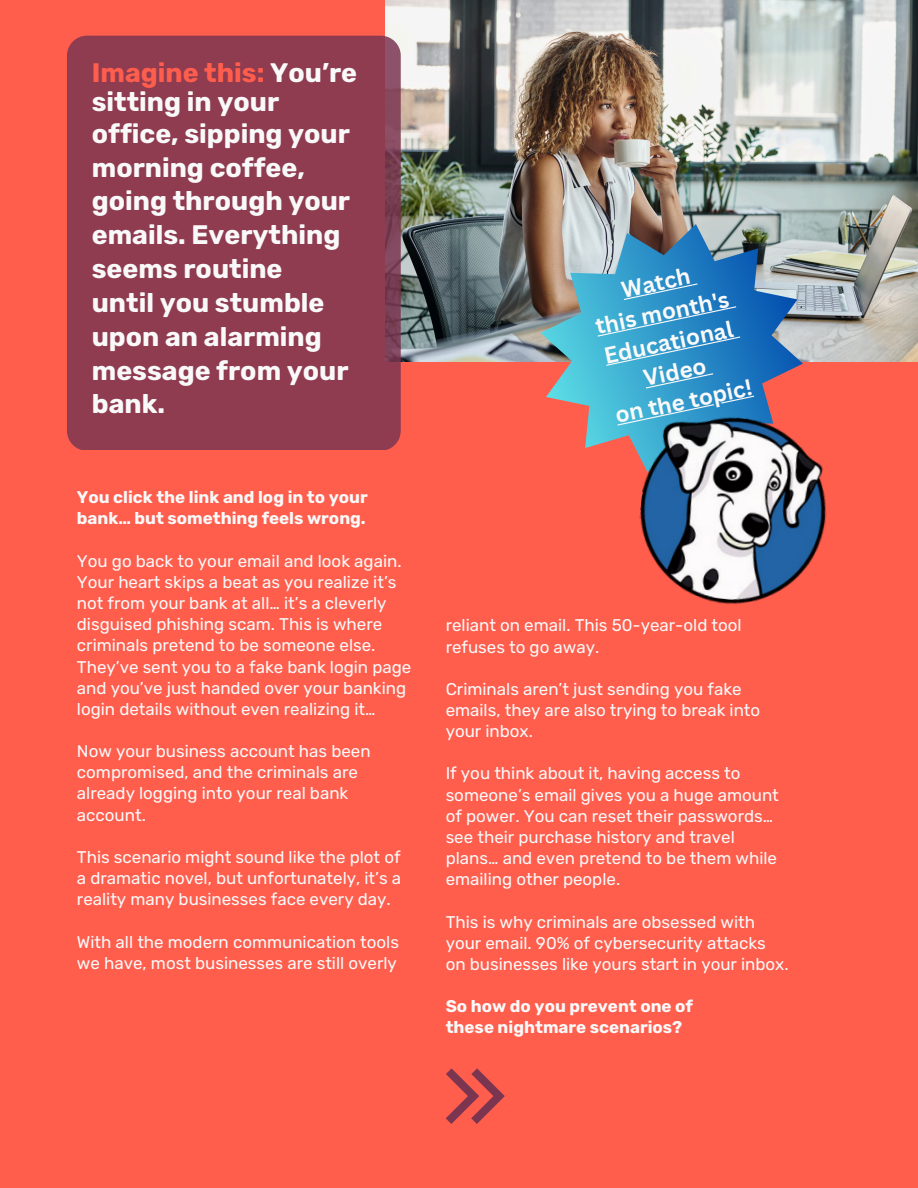
<style>
.page{position:relative;width:918px;height:1188px;background:#ff5e4d}
.page>*{position:absolute;margin:0;border:0;box-sizing:border-box;transform-origin:0 0}
.t1{font:700 26.85px/33.9px "Rubik";color:#f9f9f9}
.t2{font:700 22.5px/30.3px "Canva Sans";color:#f9f9f9;text-align:center}
.t3{font:16.95px/21.1px "Rubik";color:#f9f9f9}
.t4{font:700 16.95px/21.1px "Rubik";color:#f9f9f9}
.s1{color:#ff5e4d}
</style>
<div class="page">
<img style="left:385px;top:0;width:533px;height:362px">
<div style="left:67px;top:36px;width:334px;height:414px;background:#8f3b50;border-radius:20px"></div>
<svg style="left:446px;top:1068px;width:59px;height:56px"></svg>
<img style="left:541px;top:224px;width:262px;height:224px">
<img style="left:631px;top:408px;width:196px;height:197px">
<svg style="left:624px;top:283px;width:74px;height:17px"></svg>
<svg style="left:598px;top:306px;width:142px;height:60px;background:#3598cb"></svg>
<svg style="left:646px;top:373px;width:67px;height:16px"></svg>
<svg style="left:617px;top:396px;width:137px;height:30px;background:#3793bd"></svg>
<p class="t1" style="left:92px;top:59px;width:267px;line-height:28.5px"><span class="s1">Imagine this:</span> You’re sitting in your</p>
<p class="t1" style="left:92px;top:117px;width:260px">office, sipping your morning coffee, going through your emails. Everything seems routine until you stumble upon an alarming message from your bank.</p>
<h1 class="t4" style="left:77px;top:487px;width:292px">You click the link and log in to your bank… but something feels wrong.</h1>
<h2 class="t3" style="left:77px;top:550px;width:336px">You go back to your email and look again.<br>Your heart skips a beat as you realize it’s not from your bank at all… it’s a cleverly disguised phishing scam. This is where criminals pretend to be someone else.<br>They’ve sent you to a fake bank login page and you’ve just handed over your banking login details without even realizing it…</h2>
<p class="t3" style="left:77px;top:741px;width:295px">Now your business account has been compromised, and the criminals are</p>
<h3 class="t3" style="left:77px;top:783px;width:273px">already logging into your real bank</h3>
<p class="t3" style="left:77px;top:804px;width:71px">account.</p>
<p class="t3" style="left:77px;top:847px;width:325px">This scenario might sound like the plot of</p>
<p class="t3" style="left:77px;top:868px;width:326px">a dramatic novel, but unfortunately, it’s a reality many businesses face every day.</p>
<p class="t3" style="left:77px;top:931px;width:324px">With all the modern communication tools we have, most businesses are still overly</p>
<h3 class="t2" style="left:586px;top:281px;width:138px;rotate:-12deg">Watch<br>this month's<br>Educational<br>Video</h3>
<p class="t2" style="left:612px;top:400px;width:141px;rotate:-12deg">on the topic!</p>
<p class="t3" style="left:446px;top:615px;width:298px">reliant on email. This 50-year-old tool</p>
<p class="t3" style="left:446px;top:636px;width:155px">refuses to go away.</p>
<p class="t3" style="left:446px;top:678px;width:316px">Criminals aren’t just sending you fake emails, they are also trying to break into your inbox.</p>
<p class="t3" style="left:446px;top:763px;width:335px">If you think about it, having access to someone’s email gives you a huge amount of power. You can reset their passwords… see their purchase history and travel plans… and even pretend to be them while emailing other people.</p>
<p class="t3" style="left:446px;top:911px;width:344px">This is why criminals are obsessed with your email. 90% of cybersecurity attacks on businesses like yours start in your inbox.</p>
<p class="t4" style="left:446px;top:996px;width:249px">So how do you prevent one of these nightmare scenarios?</p>
</div>
